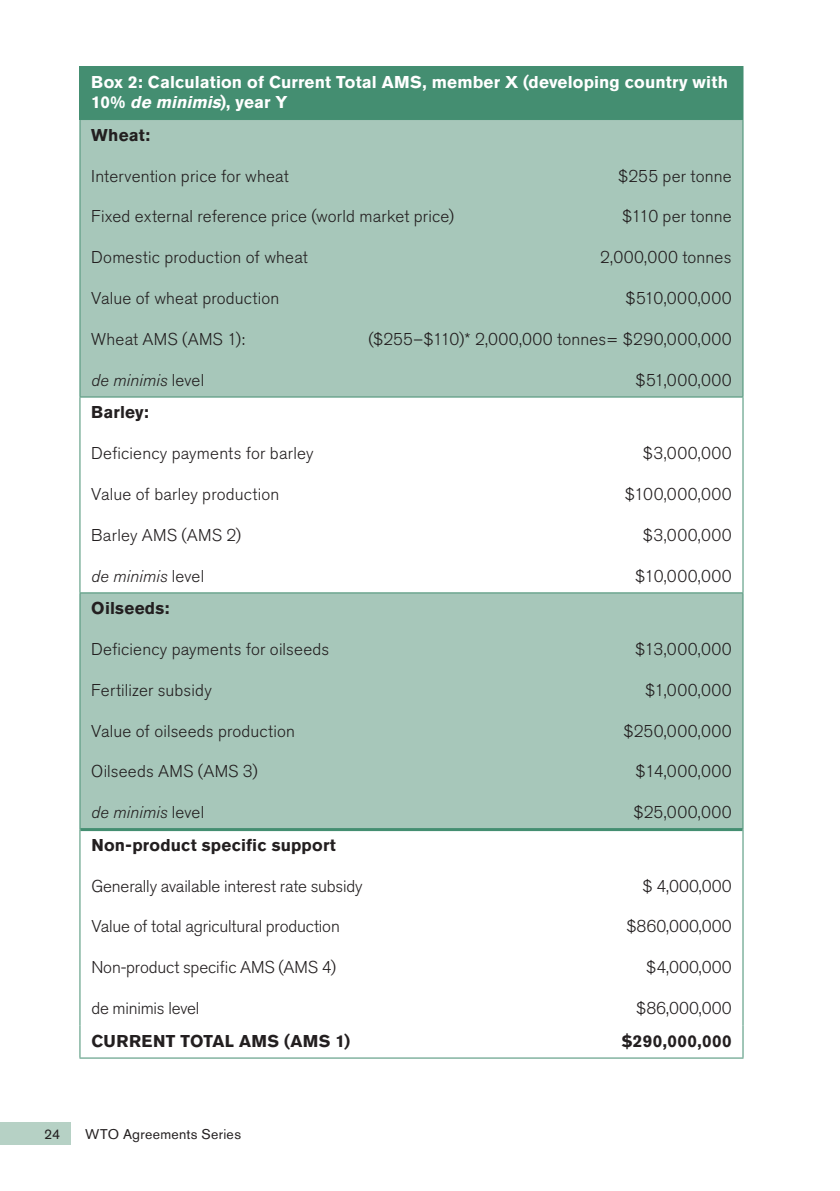
<style>
.page{position:relative;width:840px;height:1191px;background:#fff}
.page>*{position:absolute;margin:0;border:0;box-sizing:border-box;transform-origin:0 0}
.t1{font:300 17px "Akzidenz Grotesk BE";letter-spacing:.01em;color:#231f20}
.t2{font:300 17px "Akzidenz Grotesk BE";letter-spacing:-.01em;color:#231f20}
.t3{font:700 17px/20.4px "Akzidenz Grotesk BE";letter-spacing:.01em;color:#fff}
.t4{font:700 17px "Akzidenz Grotesk BE";letter-spacing:.015em;color:#231f20}
.t5{font:italic 300 17px "Akzidenz Grotesk BE";letter-spacing:.01em;color:#231f20}
.t6{font:300 17px "Akzidenz Grotesk BE";letter-spacing:-.015em;color:#231f20}
.t7{font:14px "Akzidenz Grotesk BE";letter-spacing:.02em;color:#231f20}
.s1{font-style:italic}
.s2{font-style:normal}
</style>
<div class="page">
<div style="left:0;top:1122px;width:70px;height:22px;background:#b6d1c5"></div>
<div style="left:80px;top:67px;width:662px;height:53px;background:#448e71"></div>
<svg style="left:80px;top:120px;width:662px;height:708px;fill:#a7c7ba"></svg>
<hr style="left:79px;top:66px;width:664px;height:1px;background:#448e71">
<hr style="left:79px;top:67px;width:1px;height:52px;background:#448e71">
<hr style="left:742px;top:67px;width:1px;height:52px;background:#448e71">
<hr style="left:79px;top:119px;width:664px;height:1px;background:#448e71">
<hr style="left:79px;top:120px;width:1px;height:276px;background:#448e71">
<hr style="left:742px;top:120px;width:1px;height:276px;background:#448e71">
<hr style="left:79px;top:396px;width:664px;height:1px;background:#448e71">
<hr style="left:79px;top:397px;width:1px;height:195px;background:#448e71">
<hr style="left:742px;top:397px;width:1px;height:195px;background:#448e71">
<hr style="left:79px;top:592px;width:664px;height:1px;background:#448e71">
<hr style="left:79px;top:593px;width:1px;height:236px;background:#448e71">
<hr style="left:742px;top:593px;width:1px;height:236px;background:#448e71">
<hr style="left:79px;top:829px;width:1px;height:196px;background:#448e71">
<hr style="left:742px;top:829px;width:1px;height:196px;background:#448e71">
<hr style="left:79px;top:1025px;width:1px;height:32px;background:#448e71">
<hr style="left:742px;top:1025px;width:1px;height:32px;background:#448e71">
<hr style="left:79px;top:1057px;width:664px;height:1px;background:#448e71">
<hr style="left:80px;top:828px;width:662px;height:3px;background:#448e71">
<p class="t3" style="left:91px;top:72px;width:637px">Box 2: Calculation of Current Total AMS, member X (developing country with<br>1 0 % <span class="s1">de minimis</span>) , ye a r Y</p>
<p class="t4" style="left:91px;top:125px;width:60px">Wheat:</p>
<p class="t1" style="left:91px;top:166px;width:199px">Intervention price for wheat</p>
<p class="t1" style="left:618px;top:166px;width:115px">$255 per tonne</p>
<p class="t1" style="left:91px;top:207px;width:364px">Fixed external reference price (world market price)</p>
<p class="t1" style="left:621px;top:207px;width:111px">$110 per tonne</p>
<p class="t1" style="left:91px;top:248px;width:218px">Domestic production of wheat</p>
<p class="t1" style="left:600px;top:248px;width:133px">2,000,000 tonnes</p>
<p class="t1" style="left:91px;top:289px;width:189px">Value of wheat production</p>
<p class="t1" style="left:625px;top:289px;width:107px">$510,000,000</p>
<p class="t1" style="left:91px;top:329px;width:155px">Wheat AMS (AMS 1):</p>
<p class="t1" style="left:368px;top:329px;width:364px">($255–$110)* 2,000,000 tonnes= $290,000,000</p>
<p class="t5" style="left:91px;top:370px;width:114px">de minimis <span class="s2">level</span></p>
<p class="t1" style="left:635px;top:370px;width:97px">$51,000,000</p>
<p class="t4" style="left:91px;top:402px;width:59px">Barley:</p>
<p class="t1" style="left:91px;top:444px;width:223px">Deficiency payments for barley</p>
<p class="t1" style="left:642px;top:444px;width:90px">$3,000,000</p>
<p class="t1" style="left:91px;top:484px;width:189px">Value of barley production</p>
<p class="t1" style="left:624px;top:484px;width:108px">$100,000,000</p>
<p class="t1" style="left:91px;top:525px;width:151px">Barley AMS (AMS 2)</p>
<p class="t1" style="left:642px;top:525px;width:90px">$3,000,000</p>
<p class="t5" style="left:91px;top:566px;width:114px">de minimis <span class="s2">level</span></p>
<p class="t1" style="left:635px;top:566px;width:98px">$10,000,000</p>
<p class="t4" style="left:91px;top:598px;width:79px">Oilseeds:</p>
<p class="t1" style="left:91px;top:639px;width:239px">Deficiency payments for oilseeds</p>
<p class="t1" style="left:635px;top:639px;width:98px">$13,000,000</p>
<p class="t1" style="left:91px;top:680px;width:122px">Fertilizer subsidy</p>
<p class="t1" style="left:645px;top:680px;width:88px">$1,000,000</p>
<p class="t1" style="left:91px;top:721px;width:205px">Value of oilseeds production</p>
<p class="t1" style="left:623px;top:721px;width:110px">$250,000,000</p>
<p class="t1" style="left:91px;top:762px;width:168px">Oilseeds AMS (AMS 3)</p>
<p class="t1" style="left:635px;top:762px;width:97px">$14,000,000</p>
<p class="t5" style="left:91px;top:803px;width:114px">de minimis <span class="s2">level</span></p>
<p class="t1" style="left:633px;top:803px;width:99px">$25,000,000</p>
<p class="t4" style="left:91px;top:835px;width:246px">Non-product specific support</p>
<p class="t2" style="left:91px;top:876px;width:273px">Generally available interest rate subsidy</p>
<p class="t1" style="left:642px;top:876px;width:91px">$ 4,000,000</p>
<p class="t2" style="left:91px;top:917px;width:250px">Value of total agricultural production</p>
<p class="t1" style="left:626px;top:917px;width:107px">$860,000,000</p>
<p class="t2" style="left:91px;top:958px;width:246px">Non-product specific AMS (AMS 4)</p>
<p class="t1" style="left:646px;top:958px;width:87px">$4,000,000</p>
<p class="t6" style="left:91px;top:998px;width:110px">de minimis level</p>
<p class="t1" style="left:635px;top:998px;width:97px">$86,000,000</p>
<p class="t4" style="left:91px;top:1031px;width:260px">CURRENT TOTAL AMS (AMS 1)</p>
<p class="t4" style="left:621px;top:1031px;width:112px">$290,000,000</p>
<p class="t7" style="left:44px;top:1125px;width:18px">24</p>
<p class="t7" style="left:85px;top:1125px;width:157px">WTO Agreements Series</p>
</div>
